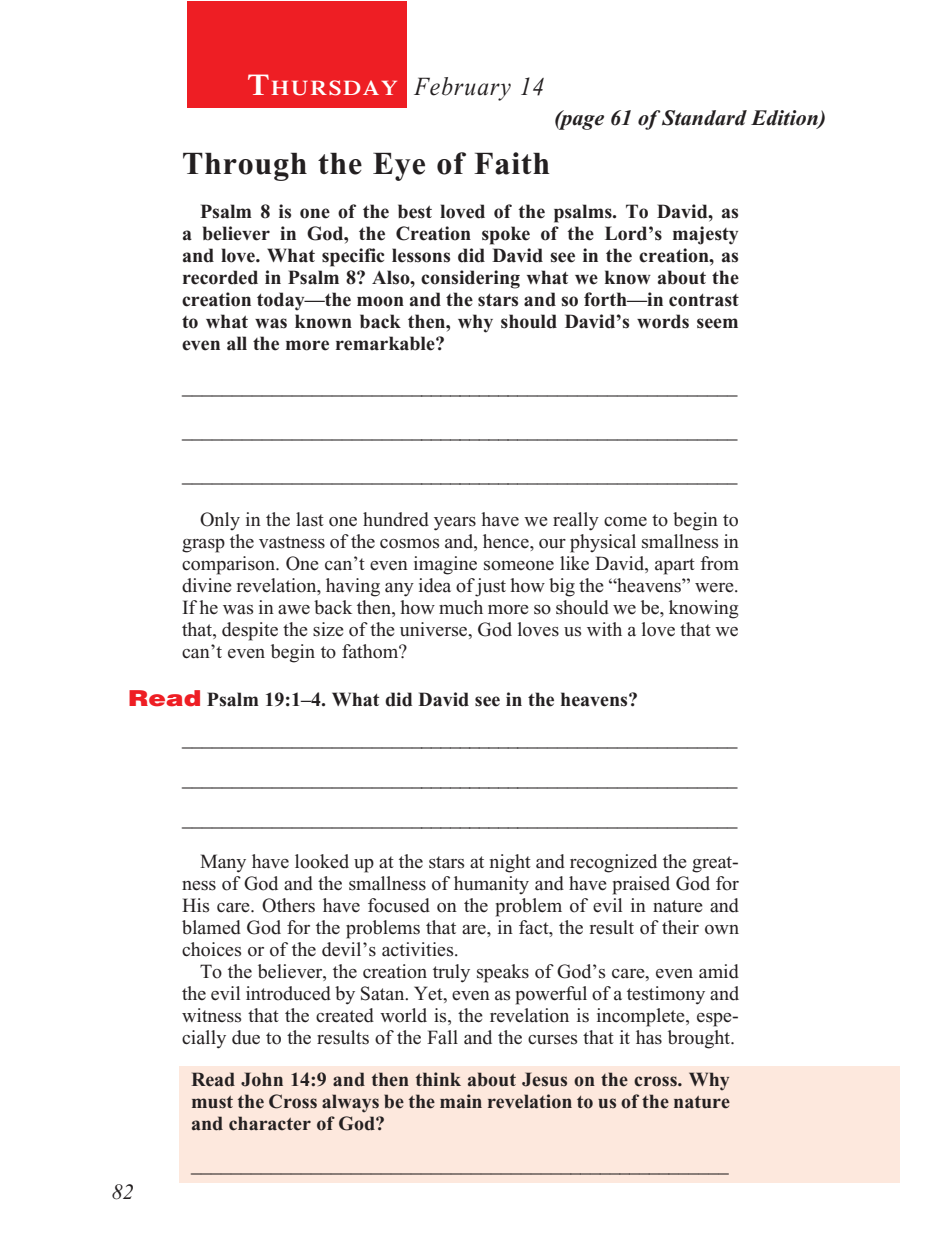
<style>
.page{position:relative;width:936px;height:1260px;background:#fff}
.page>*{position:absolute;margin:0;border:0;box-sizing:border-box;transform-origin:0 0}
._01-Daily_head{font:700 32px "Times New Roman";letter-spacing:.025em;color:#231f20}
._00-Month-Day{font:italic 26px "Times New Roman";letter-spacing:.05em;color:#231f20;scale:.9 1}
.t1{font:italic 700 22px "Times New Roman";color:#231f20}
.t2{font:italic 22px "Times New Roman";color:#231f20}
.t3{font:600 21px "Times";letter-spacing:.07em;color:#fff;scale:1.1 1}
._4-Body_Copy{font:20px/22px "Times New Roman";color:#231f20;text-align:justify}
._4-Body_Copy-2{font:700 20px/22px "Times New Roman";color:#231f20;text-align:justify}
.x-screened_box-text{font:700 20px/22px "Times New Roman";color:#231f20;text-align:justify}
._6-question{font:700 20px "Times New Roman";color:#231f20}
.s1{font-size:30px}
.s2{font-family:"Helvetica";font-weight:900;font-size:22px;color:#ee1e24}
</style>
<div class="page">
<div style="left:180px;top:1066px;width:720px;height:117px;background:#fde8dd"></div>
<div style="left:187px;top:1px;width:220px;height:107px;background:#ee1e24"></div>
<p class="t3" style="left:248px;top:75px;width:138px"><span class="s1">T</span>HURSDAY</p>
<p class="_00-Month-Day" style="left:414px;top:73px;width:146px">February 14</p>
<p class="t1" style="left:554px;top:105px;width:274px">(page 61 of Standard Edition)</p>
<p class="_01-Daily_head" style="left:182px;top:146px;width:370px">Through the Eye of Faith</p>
<p class="_4-Body_Copy-2" style="left:182px;top:200px;width:558px;text-indent:18px">Psalm 8 is one of the best loved of the psalms. To David, as a believer in God, the Creation spoke of the Lord’s majesty and love. What specific lessons did David see in the creation, as recorded in Psalm 8? Also, considering what we know about the creation today—the moon and the stars and so forth—in contrast to what was known back then, why should David’s words seem even all the more remarkable?</p>
<p class="_4-Body_Copy" style="left:182px;top:376px;width:557px">________________________________________________________</p>
<p class="_4-Body_Copy" style="left:182px;top:420px;width:557px">________________________________________________________</p>
<p class="_4-Body_Copy" style="left:182px;top:464px;width:557px">________________________________________________________</p>
<p class="_4-Body_Copy" style="left:182px;top:508px;width:558px;text-indent:18px">Only in the last one hundred years have we really come to begin to grasp the vastness of the cosmos and, hence, our physical smallness in comparison. One can’t even imagine someone like David, apart from divine revelation, having any idea of just how big the “heavens” were.<br>If he was in awe back then, how much more so should we be, knowing that, despite the size of the universe, God loves us with a love that we can’t even begin to fathom?</p>
<p class="_6-question" style="left:128px;top:689px;width:512px"><span class="s2">Read</span> Psalm 19:1–4. What did David see in the heavens?</p>
<p class="_4-Body_Copy" style="left:182px;top:729px;width:557px">________________________________________________________</p>
<p class="_4-Body_Copy" style="left:182px;top:769px;width:557px">________________________________________________________</p>
<p class="_4-Body_Copy" style="left:182px;top:809px;width:557px">________________________________________________________</p>
<p class="_4-Body_Copy" style="left:182px;top:851px;width:559px;text-indent:18px">Many have looked up at the stars at night and recognized the great&shy;ness of God and the smallness of humanity and have praised God for His care. Others have focused on the problem of evil in nature and blamed God for the problems that are, in fact, the result of their own choices or of the devil’s activities.</p>
<p class="_4-Body_Copy" style="left:182px;top:961px;width:559px;text-indent:18px">To the believer, the creation truly speaks of God’s care, even amid the evil introduced by Satan. Yet, even as powerful of a testimony and witness that the created world is, the revelation is incomplete, espe&shy;cially due to the results of the Fall and the curses that it has brought.</p>
<p class="x-screened_box-text" style="left:191px;top:1069px;width:540px">Read John 14:9 and then think about Jesus on the cross. Why must the Cross always be the main revelation to us of the nature and character of God?</p>
<p class="t2" style="left:112px;top:1180px;width:23px">82</p>
<p class="x-screened_box-text" style="left:191px;top:1155px;width:539px">______________________________________________________</p>
</div>
